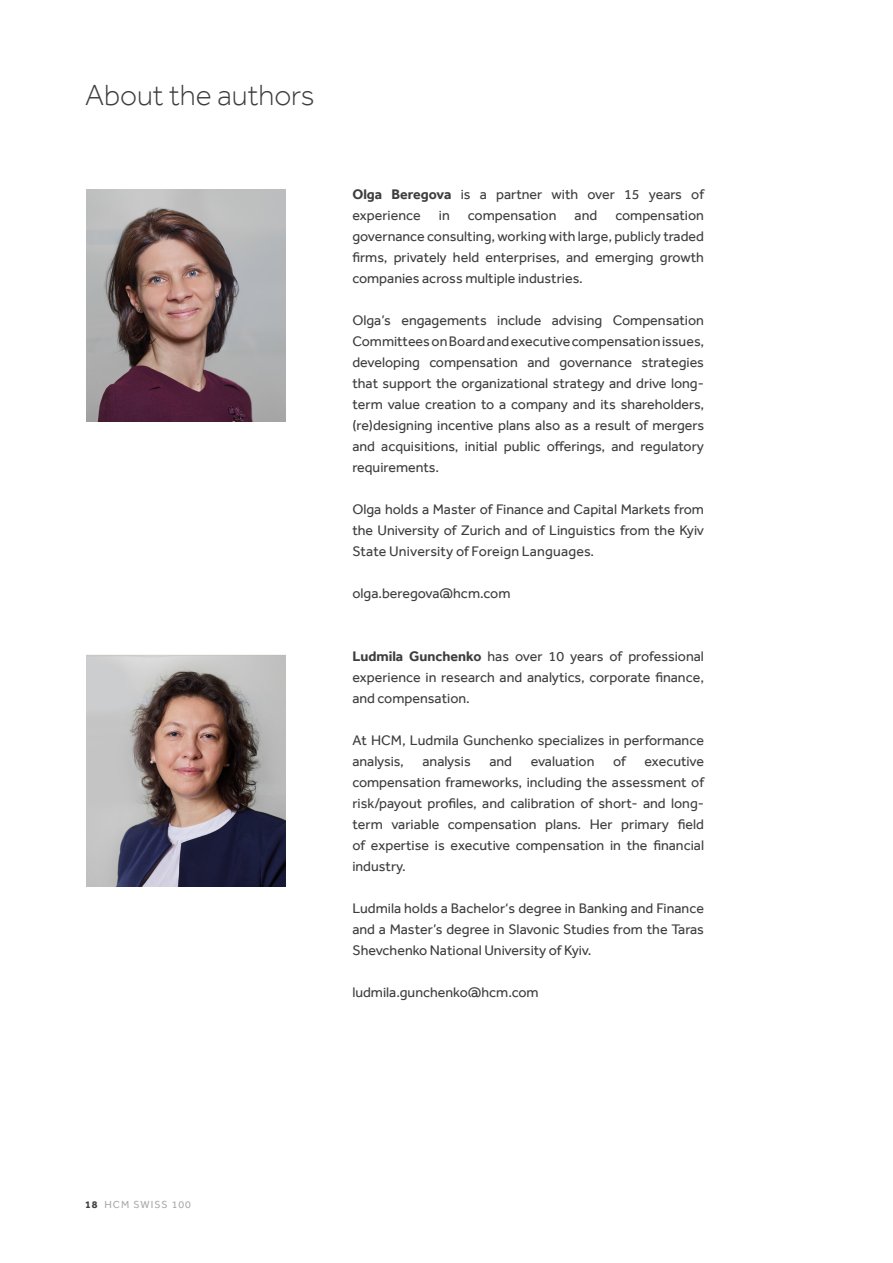
<style>
.page{position:relative;width:893px;height:1263px;background:#fff}
.page>*{position:absolute;margin:0;border:0;box-sizing:border-box;transform-origin:0 0}
.t1{font:300 30px "Effra";color:#3e3e3f}
.t2{font:14.25px/21px "Effra";color:#3e3e3f;text-align:justify}
.t3{font:10.5px "Effra";letter-spacing:.1em;color:#a8a9ad}
.s1{font-weight:700}
.s2{font-weight:700;color:#3e3e3f}
</style>
<div class="page">
<img style="left:87px;top:189px;width:199px;height:233px">
<img style="left:87px;top:655px;width:199px;height:231px">
<p class="t1" style="left:85px;top:77px;width:231px">About the authors</p>
<p class="t2" style="left:352px;top:183px;width:353px"><span class="s1">Olga Beregova</span> is a partner with over 15 years of experience</p>
<p class="t2" style="left:439px;top:204px;width:12px">in</p>
<p class="t2" style="left:468px;top:204px;width:90px">compensation</p>
<p class="t2" style="left:575px;top:204px;width:24px">and</p>
<p class="t2" style="left:352px;top:204px;width:353px;text-indent:263px">compensation governance consulting, working with large, publicly traded firms, privately held enterprises, and emerging growth companies across multiple industries.</p>
<p class="t2" style="left:352px;top:309px;width:353px">Olga’s engagements include advising Compensation Committees on Board and executive compensation issues, developing compensation and governance strategies that support the organizational strategy and drive long&shy;term value creation to a company and its shareholders, (re)designing incentive plans also as a result of mergers and acquisitions, initial public offerings, and regulatory requirements.</p>
<p class="t2" style="left:352px;top:498px;width:353px">Olga holds a Master of Finance and Capital Markets from the University of Zurich and of Linguistics from the Kyiv State University of Foreign Languages.</p>
<p class="t2" style="left:352px;top:582px;width:160px">olga.beregova@hcm.com</p>
<p class="t2" style="left:352px;top:645px;width:353px"><span class="s1">Ludmila Gunchenko</span> has over 10 years of professional experience in research and analytics, corporate finance, and compensation.</p>
<p class="t2" style="left:352px;top:729px;width:353px">At HCM, Ludmila Gunchenko specializes in performance analysis,</p>
<p class="t2" style="left:423px;top:750px;width:50px">analysis</p>
<p class="t2" style="left:489px;top:750px;width:24px">and</p>
<p class="t2" style="left:531px;top:750px;width:65px">evaluation</p>
<p class="t2" style="left:613px;top:750px;width:14px">of</p>
<p class="t2" style="left:352px;top:750px;width:353px;text-indent:292px">executive compensation frameworks, including the assessment of risk/payout profiles, and calibration of short- and long&shy;term variable compensation plans. Her primary field of expertise is executive compensation in the financial industry.</p>
<p class="t2" style="left:352px;top:897px;width:353px">Ludmila holds a Bachelor‘s degree in Banking and Finance and a Master’s degree in Slavonic Studies from the Taras Shevchenko National University of Kyiv.</p>
<p class="t2" style="left:352px;top:981px;width:188px">ludmila.gunchenko@hcm.com</p>
<p class="t3" style="left:85px;top:1198px;width:107px"><span class="s2">18</span> HCM SWISS 100</p>
</div>
